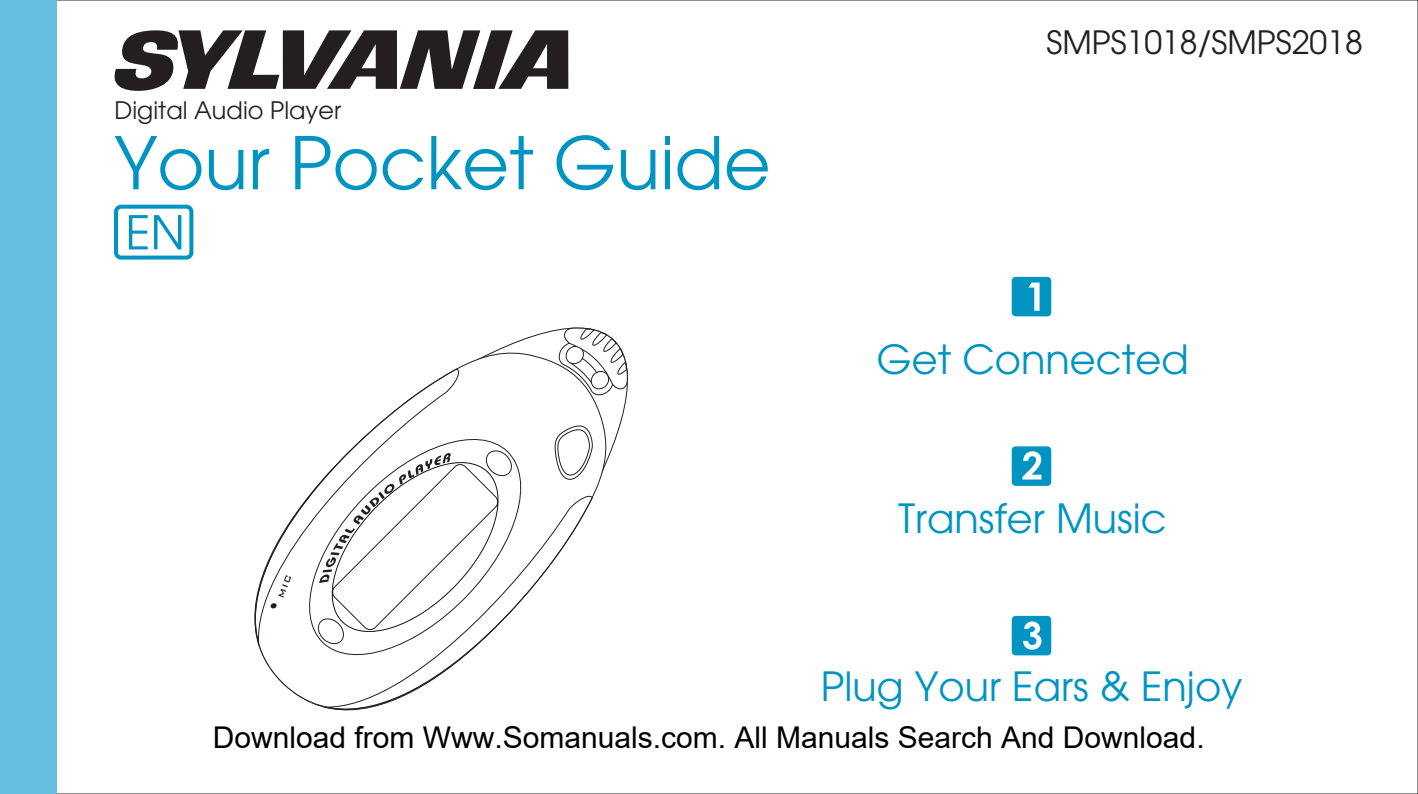
<style>
.page{position:relative;width:1418px;height:794px;background:#fff}
.page>*{position:absolute;margin:0;border:0;box-sizing:border-box;transform-origin:0 0}
.t1{font:72px "Avant Garde";color:#0094c3}
.t2{font:40px "Avant Garde";color:#0094c3}
.t3{font:32px "Avant Garde";color:#231f20}
.t4{font:30px "Arial";color:#000}
.t5{font:24px "Avant Garde";color:#231f20}
</style>
<div class="page">
<div style="left:114px;top:205px;width:79px;height:54px;border:4px solid #0094c3;border-radius:5px"></div>
<svg style="left:129px;top:215px;width:52px;height:34px"></svg>
<div style="left:0;top:0;width:57px;height:794px;background:#65bedd"></div>
<svg style="left:1011px;top:277px;width:40px;height:39px;background:#22a2cb"></svg>
<svg style="left:1011px;top:446px;width:40px;height:40px"></svg>
<svg style="left:1011px;top:616px;width:40px;height:39px;background:#31a8ce"></svg>
<svg style="left:254px;top:367px;width:339px;height:344px"></svg>
<svg style="left:293px;top:424px;width:242px;height:246px"></svg>
<svg style="left:278px;top:575px;width:13px;height:22px"></svg>
<svg style="left:317px;top:448px;width:196px;height:198px"></svg>
<svg style="left:270px;top:603px;width:7px;height:6px"></svg>
<svg style="left:556px;top:327px;width:72px;height:69px"></svg>
<svg style="left:554px;top:422px;width:48px;height:75px"></svg>
<svg style="left:114px;top:30px;width:454px;height:61px"></svg>
<p class="t5" style="left:115px;top:101px;width:228px">Digital Audio Player</p>
<h1 class="t1" style="left:115px;top:135px;width:657px">Your Pocket Guide</h1>
<p class="t3" style="left:1046px;top:30px;width:318px">SMPS1018/SMPS2018</p>
<h2 class="t2" style="left:876px;top:344px;width:313px">Get Connected</h2>
<h2 class="t2" style="left:898px;top:503px;width:270px">Transfer Music</h2>
<h2 class="t2" style="left:820px;top:671px;width:423px">Plug Your Ears &amp; Enjoy</h2>
<p class="t4" style="left:213px;top:720px;width:993px">Download from Www.Somanuals.com. All Manuals Search And Download.</p>
</div>
